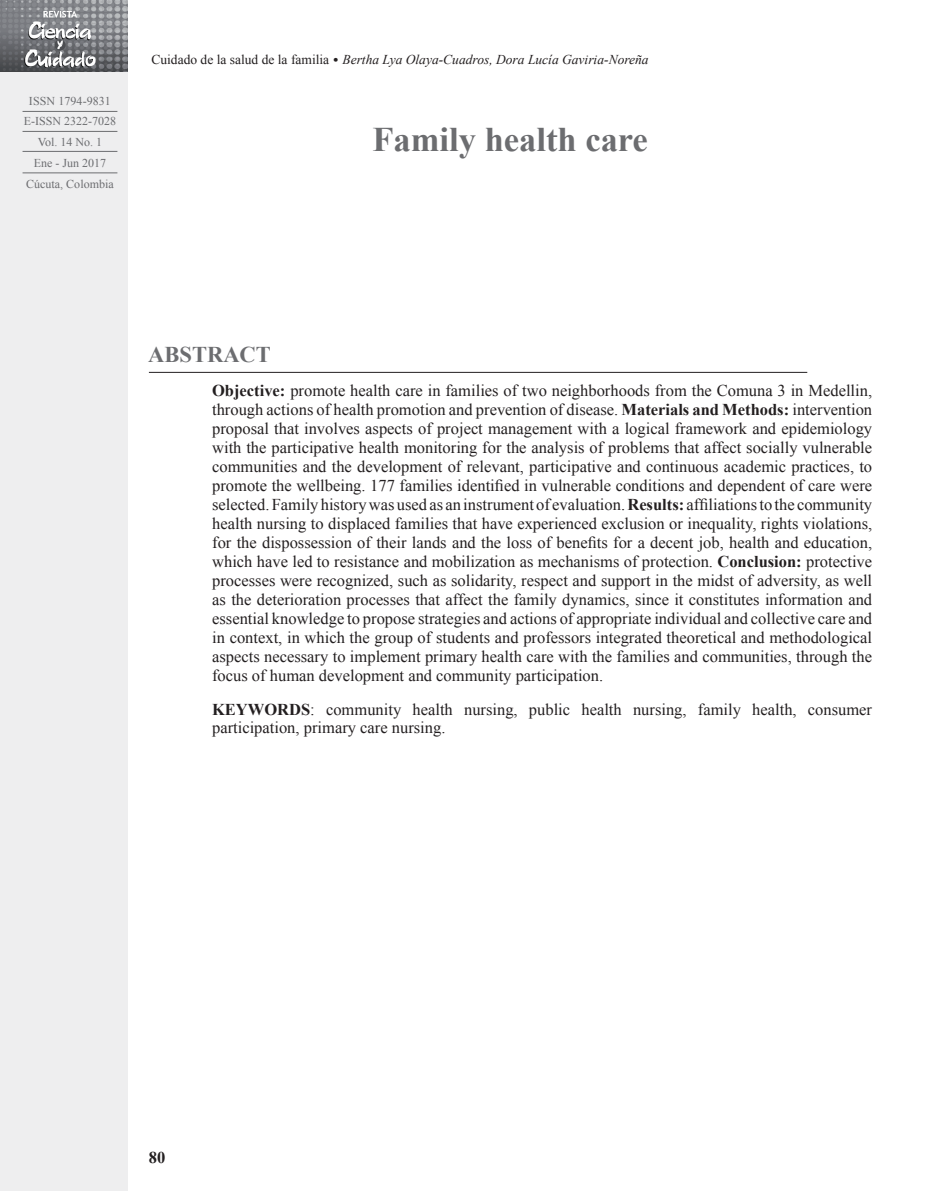
<style>
.page{position:relative;width:936px;height:1191px;background:#fff}
.page>*{position:absolute;margin:0;border:0;box-sizing:border-box;transform-origin:0 0}
.t1{font:700 34.5px "Times New Roman";color:#6c6d70}
.t2{font:700 22.5px "Times New Roman";color:#6c6d70}
.t3{font:16.5px/18.9px "Times New Roman";color:#231f20;text-align:justify}
.t4{font:700 16.5px "Times New Roman";color:#231f20}
.t5{font:italic 13.5px "Times New Roman";color:#231f20}
.t6{font:12px/20.7px "Times New Roman";color:#6c6d70;text-align:center}
.s1{font-style:normal}
.s2{font-family:"Calibri";font-weight:300;font-style:normal}
.s3{font-weight:700}
</style>
<div class="page">
<div style="left:0;top:0;width:128px;height:1191px;background:#eeeeef"></div>
<hr style="left:23px;top:111px;width:94px;height:1px;background:#6c6d70">
<hr style="left:23px;top:131px;width:94px;height:1px;background:#6c6d70">
<hr style="left:23px;top:151px;width:94px;height:1px;background:#6c6d70">
<hr style="left:23px;top:173px;width:94px;height:1px;background:#6c6d70">
<img style="left:0;top:0;width:127px;height:71px">
<hr style="left:149px;top:372px;width:658px;height:1px;background:#231f20">
<p class="t6" style="left:24px;top:90px;width:94px">ISSN 1794-9831<br>E-ISSN 2322-7028<br>Vol. 14 No. 1<br>Ene - Jun 2017<br>Cúcuta, Colombia</p>
<p class="t5" style="left:151px;top:50px;width:498px"><span class="s1">Cuidado de la salud de la familia</span> <span class="s2">•</span> Bertha Lya Olaya-Cuadros, Dora Lucía Gaviria-Noreña</p>
<h1 class="t1" style="left:372px;top:116px;width:277px">Family health care</h1>
<h2 class="t2" style="left:148px;top:339px;width:124px">ABSTRACT</h2>
<p class="t3" style="left:212px;top:380px;width:661px"><span class="s3">Objective:</span> promote health care in families of two neighborhoods from the Comuna 3 in Medellin, through actions of health promotion and prevention of disease. <span class="s3">Materials and Methods:</span> intervention proposal that involves aspects of project management with a logical framework and epidemiology with the participative health monitoring for the analysis of problems that affect socially vulnerable communities and the development of relevant, participative and continuous academic practices, to promote the wellbeing. 177 families identified in vulnerable conditions and dependent of care were selected.Family historywas used as an instrument of evaluation.<span class="s3">Results:</span> affiliationsto the community health nursing to displaced families that have experienced exclusion or inequality, rights violations, for the dispossession of their lands and the loss of benefits for a decent job, health and education, which have led to resistance and mobilization as mechanisms of protection. <span class="s3">Conclusion:</span> protective processes were recognized, such as solidarity, respect and support in the midst of adversity, as well as the deterioration processes that affect the family dynamics, since it constitutes information and essential knowledge to propose strategies and actions of appropriate individual and collective care and in context, in which the group of students and professors integrated theoretical and methodological aspects necessary to implement primary health care with the families and communities, through the focus of human development and community participation.</p>
<p class="t3" style="left:212px;top:699px;width:661px"><span class="s3">KEYWORDS</span>: community health nursing, public health nursing, family health, consumer participation, primary care nursing.</p>
<p class="t4" style="left:149px;top:1146px;width:18px">80</p>
</div>
